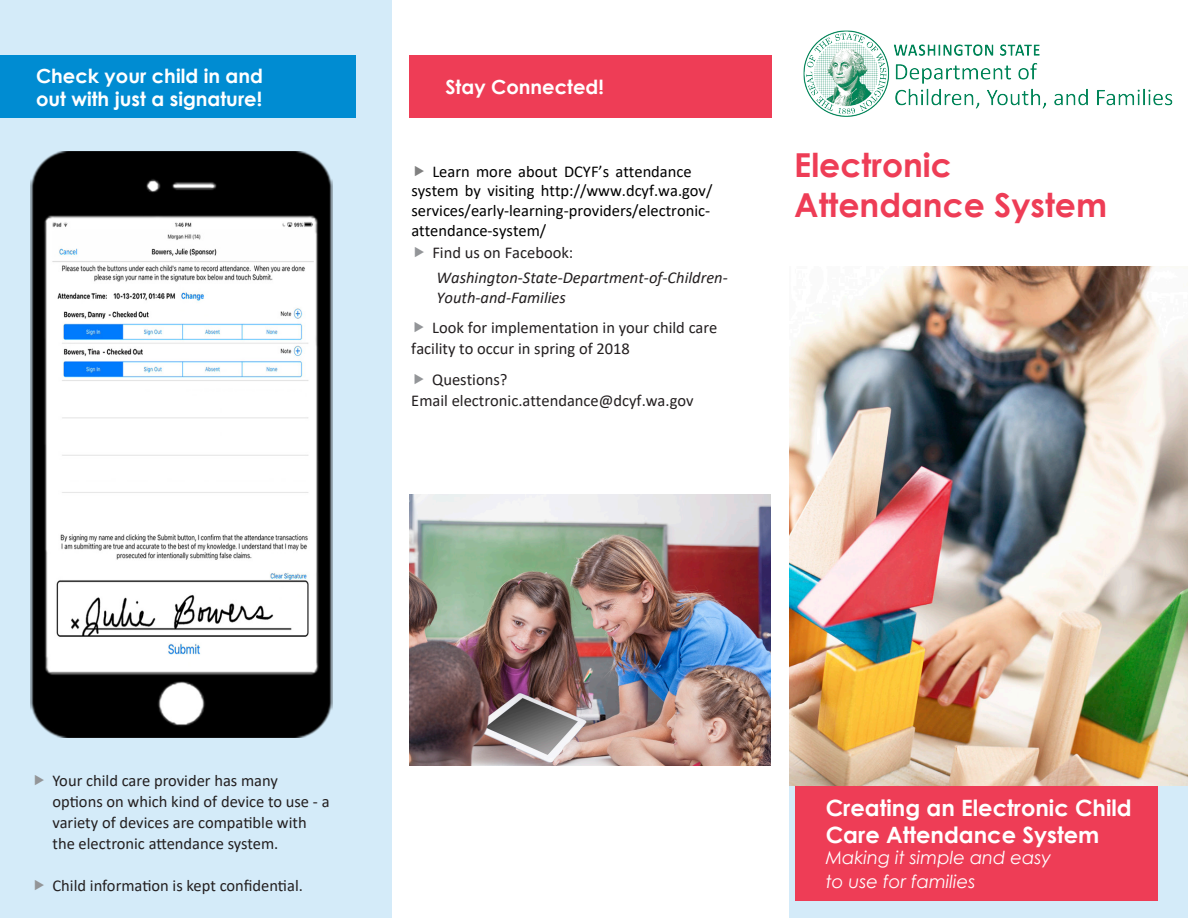
<style>
.page{position:relative;width:1188px;height:918px;background:#fff}
.page>*{position:absolute;margin:0;border:0;box-sizing:border-box;transform-origin:0 0}
.G_head{font:700 33px/39.6px "Century Gothic";color:#ee3d56}
.G_table_loose{font:700 22.5px/27px "Century Gothic";color:#fff}
.BOX_TYPE{font:700 19.5px/23.4px "Century Gothic";color:#fff}
.G_table_loose-2{font:italic 18px/23.4px "Century Gothic";color:#fff}
.t1{font:16.5px/21px "Calibri";color:#231f20}
.t2{font:16.5px/19.5px "Calibri";color:#000}
.t3{font:italic 16.5px/25.3px "Calibri";color:#231f20}
.s1{font-style:normal}
</style>
<div class="page">
<img style="left:790px;top:266px;width:398px;height:520px">
<div style="left:790px;top:786px;width:398px;height:132px;background:#d4ebf9"></div>
<div style="left:410px;top:56px;width:362px;height:62px;background:#ee3d56"></div>
<div style="left:0;top:0;width:392px;height:918px;background:#d4ebf9"></div>
<img style="left:30px;top:152px;width:303px;height:586px">
<div style="left:795px;top:786px;width:363px;height:115px;background:#ee3d56"></div>
<div style="left:0;top:56px;width:356px;height:62px;background:#008cd2"></div>
<img style="left:410px;top:494px;width:361px;height:271px">
<img style="left:803px;top:30px;width:370px;height:87px">
<p class="BOX_TYPE" style="left:36px;top:63px;width:228px">Check your child in and out with just a signature!</p>
<p class="BOX_TYPE" style="left:446px;top:75px;width:160px">Stay Connected!</p>
<p class="t2" style="left:411px;top:161px;width:303px;text-indent:21px">Learn more about DCYF’s attendance system by visiting http://www.dcyf.wa.gov/ services/early-learning-providers/electronic&shy;attendance-system/</p>
<p class="t3" style="left:432px;top:239px;width:297px"><span class="s1">Find us on Facebook:<br></span>Washington-State-Department-of-Children-</p>
<p class="t3" style="left:437px;top:284px;width:131px">Youth-and-Families</p>
<p class="t1" style="left:411px;top:317px;width:308px;text-indent:21px">Look for implementation in your child care facility to occur in spring of 2018</p>
<p class="t1" style="left:411px;top:369px;width:284px;text-indent:21px">Questions?<br>Email electronic.attendance@dcyf.wa.gov</p>
<p class="G_head" style="left:794px;top:144px;width:314px">Electronic<br>Attendance System</p>
<p class="t1" style="left:53px;top:770px;width:279px">Your child care provider has many options on which kind of device to use - a variety of devices are compatible with the electronic attendance system.</p>
<p class="t1" style="left:53px;top:875px;width:252px">Child information is kept confidential.</p>
<p class="G_table_loose" style="left:826px;top:793px;width:307px">Creating an Electronic Child<br>Care Attendance System</p>
<p class="G_table_loose-2" style="left:826px;top:846px;width:227px">Making it simple and easy to use for families</p>
</div>
